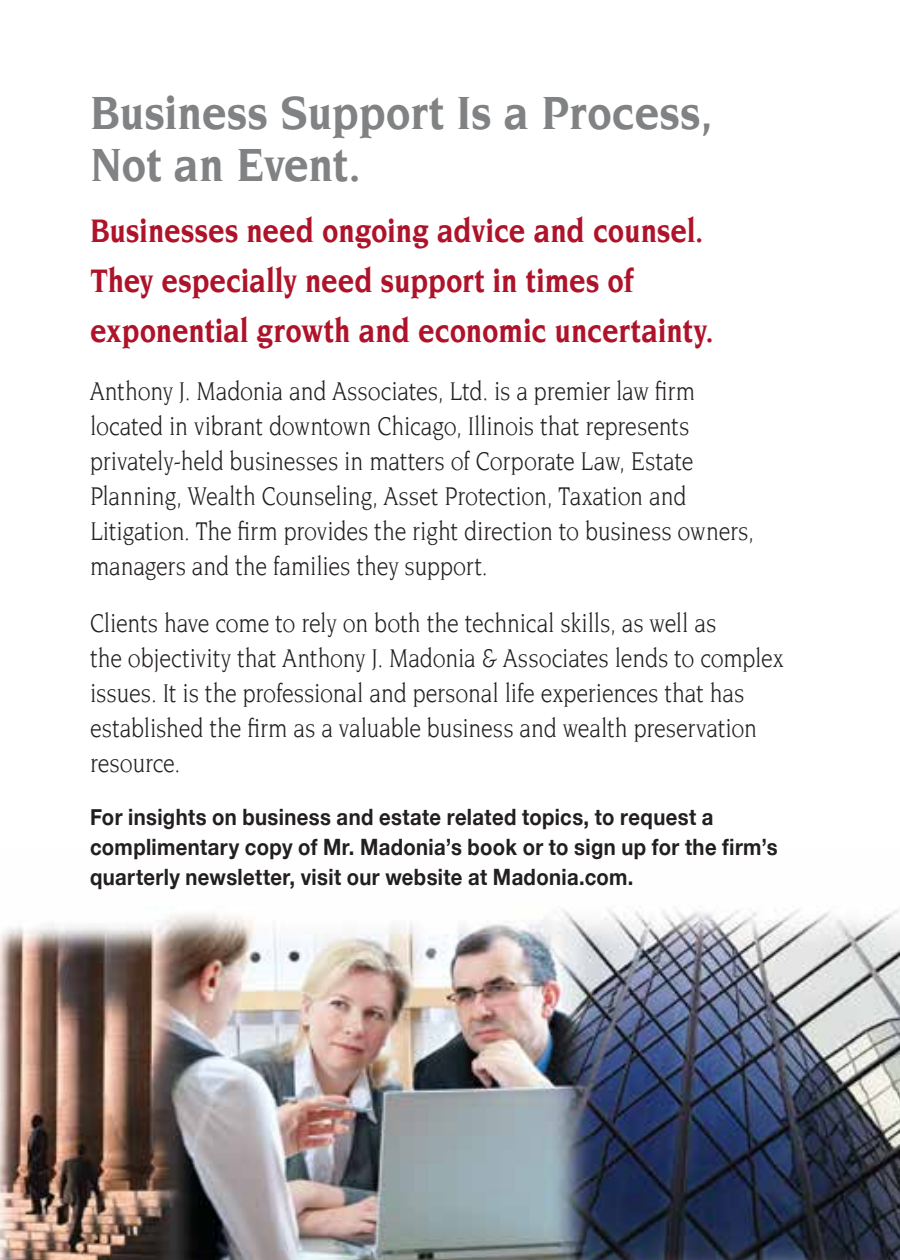
<style>
.page{position:relative;width:900px;height:1260px;background:#fff}
.page>*{position:absolute;margin:0;border:0;box-sizing:border-box;transform-origin:0 0}
.t1{font:700 50px/52.5px "Novarese";color:#808284;scale:.9 1}
.t2{font:700 35px/50px "Novarese";color:#ae132a;scale:.85 1}
.t3{font:27.5px/35px "Novarese Std";letter-spacing:-.01em;color:#231f20;scale:.85 1}
.t4{font:700 22.5px/30px "Helvetica Neue";letter-spacing:.02em;color:#231f20;scale:.9 1}
</style>
<div class="page">
<img style="left:0;top:906px;width:900px;height:354px">
<h1 class="t1" style="left:90px;top:88px;width:693px">Business Support Is a Process,<br>Not an Event.</h1>
<p class="t2" style="left:90px;top:207px;width:735px">Businesses need ongoing advice and counsel.<br>They especially need support in times of exponential growth and economic uncertainty.</p>
<p class="t3" style="left:90px;top:373px;width:783px">Anthony J. Madonia and Associates, Ltd. is a premier law firm located in vibrant downtown Chicago, Illinois that represents privately-held businesses in matters of Corporate Law, Estate Planning, Wealth Counseling, Asset Protection, Taxation and Litigation. The firm provides the right direction to business owners, managers and the families they support.</p>
<p class="t3" style="left:90px;top:607px;width:817px">Clients have come to rely on both the technical skills, as well as<br>the objectivity that Anthony J. Madonia &amp; Associates lends to complex issues. It is the professional and personal life experiences that has established the firm as a valuable business and wealth preservation resource.</p>
<p class="t4" style="left:90px;top:804px;width:766px">For insights on business and estate related topics, to request a complimentary copy of Mr. Madonia’s book or to sign up for the firm’s quarterly newsletter, visit our website at Madonia.com.</p>
</div>
